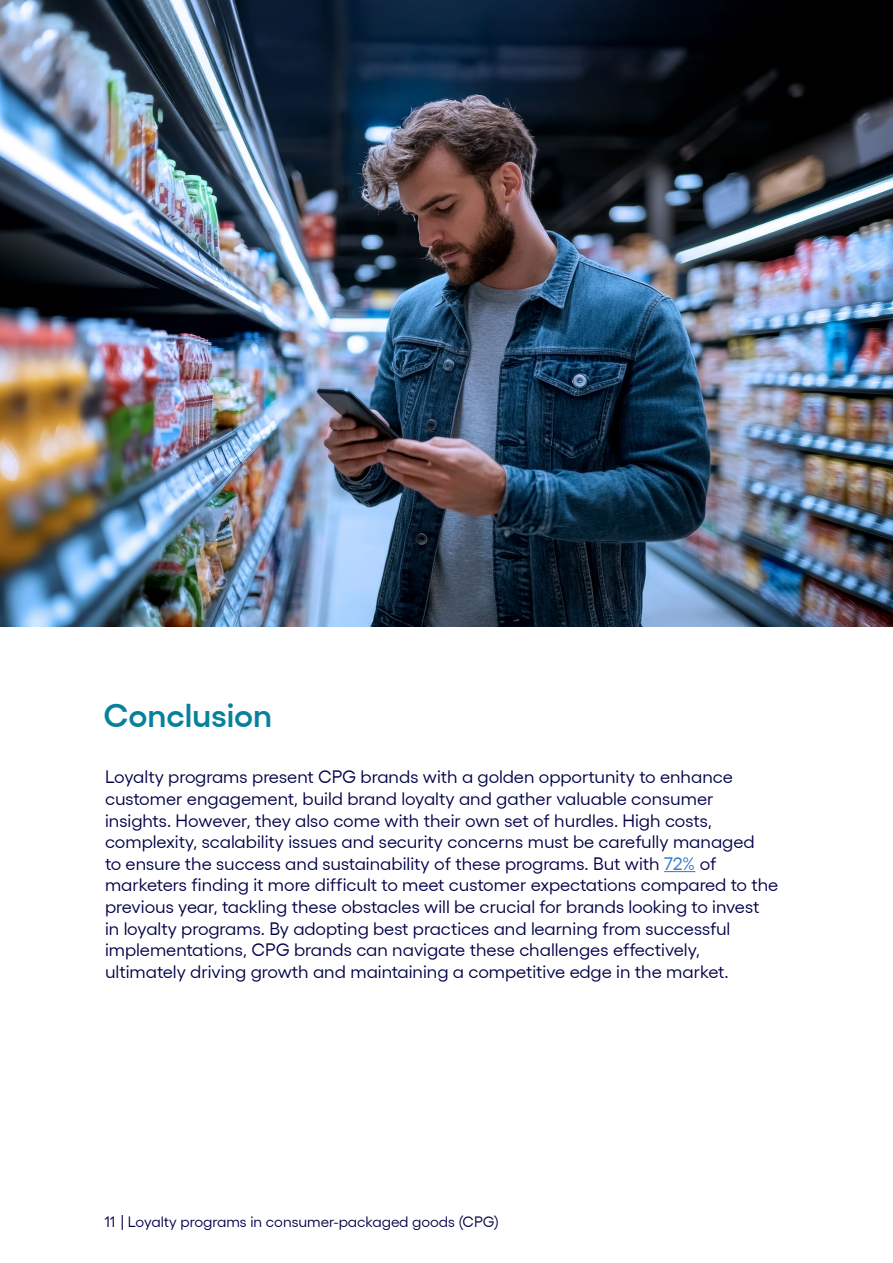
<style>
.page{position:relative;width:893px;height:1263px;background:#fff}
.page>*{position:absolute;margin:0;border:0;box-sizing:border-box;transform-origin:0 0}
.t1{font:600 33px "Gellix";color:#05819b}
.t2{font:18px/21.6px "Gellix";color:#000048}
.t3{font:15px "Gellix";color:#000048}
.s1{color:#2f78c4}
</style>
<div class="page">
<hr style="left:664px;top:871px;width:31px;height:1px;background:#2f78c4">
<img style="left:0;top:0;width:893px;height:627px">
<h1 class="t1" style="left:104px;top:689px;width:170px">Conclusion</h1>
<p class="t2" style="left:105px;top:764px;width:675px">Loyalty programs present CPG brands with a golden opportunity to enhance customer engagement, build brand loyalty and gather valuable consumer insights. However, they also come with their own set of hurdles. High costs, complexity, scalability issues and security concerns must be carefully managed<br>to ensure the success and sustainability of these programs. But with <span class="s1">72%</span> of marketers finding it more difficult to meet customer expectations compared to the previous year, tackling these obstacles will be crucial for brands looking to invest<br>in loyalty programs. By adopting best practices and learning from successful implementations, CPG brands can navigate these challenges effectively, ultimately driving growth and maintaining a competitive edge in the market.</p>
<p class="t3" style="left:104px;top:1210px;width:396px">11 | Loyalty programs in consumer-packaged goods (CPG)</p>
</div>
